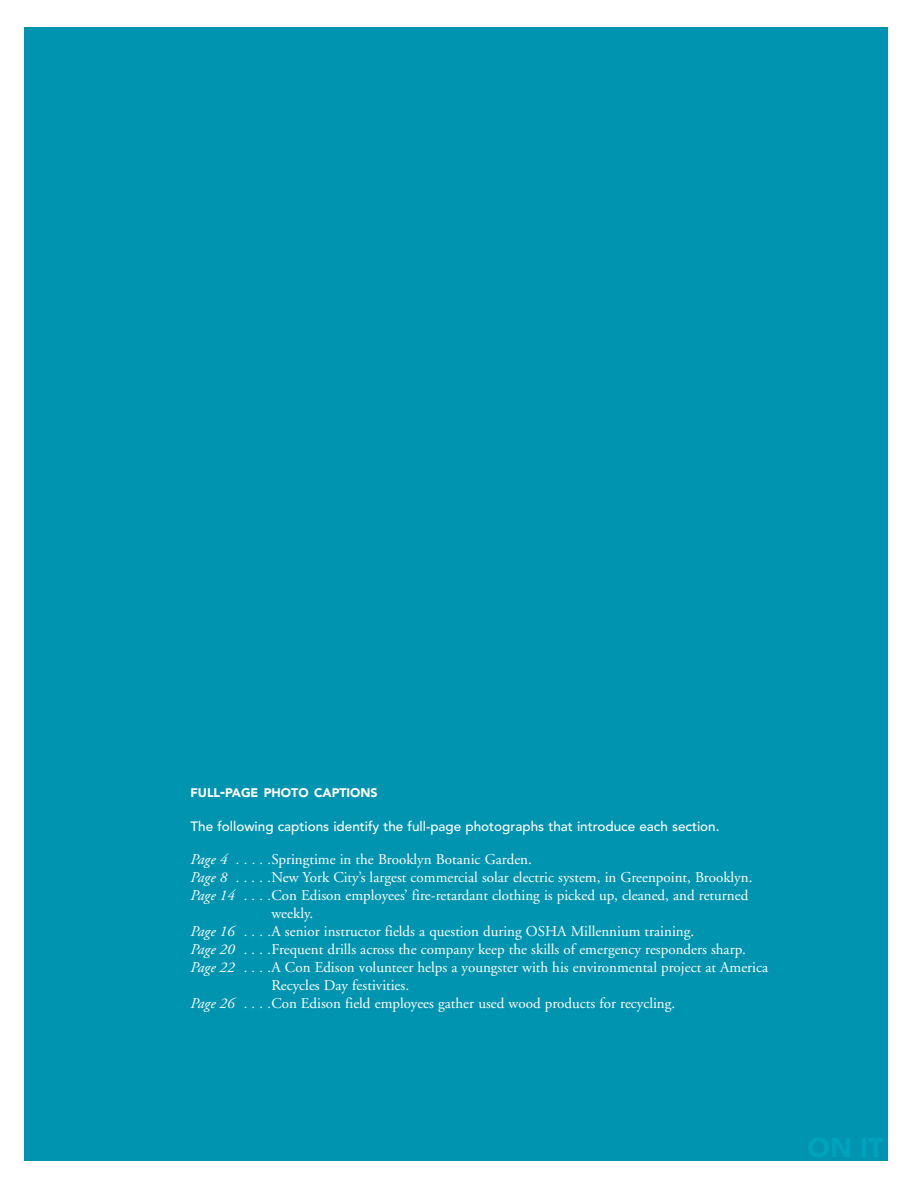
<style>
.page{position:relative;width:918px;height:1188px;background:#fff}
.page>*{position:absolute;margin:0;border:0;box-sizing:border-box;transform-origin:0 0}
.t1{font:15px "Adobe Garamond";color:#fff}
.t2{font:500 13.5px "Avenir";color:#fff}
.t3{font:900 12.3px "Avenir";color:#fff}
.s1{font-size:16.5px}
.s2{font-style:italic}
</style>
<div class="page">
<div style="left:24px;top:27px;width:864px;height:1134px;background:#0094b1"></div>
<p class="t3" style="left:190px;top:788px;width:189px">FULL<span class="s1">-</span>PAGE PHOTO CAPTIONS</p>
<p class="t2" style="left:190px;top:820px;width:531px">The following captions identify the full-page photographs that introduce each section.</p>
<p class="t1" style="left:190px;top:854px;width:343px"><span class="s2">Page 4 . . . . .</span>Springtime in the Brooklyn Botanic Garden.</p>
<p class="t1" style="left:190px;top:872px;width:564px"><span class="s2">Page 8 . . . . .</span>New York City’s largest commercial solar electric system, in Greenpoint, Brooklyn.</p>
<p class="t1" style="left:190px;top:890px;width:559px"><span class="s2">Page 14 . . . .</span>Con Edison employees’ fire-retardant clothing is picked up, cleaned, and returned</p>
<p class="t1" style="left:271px;top:908px;width:43px">weekly.</p>
<p class="t1" style="left:190px;top:926px;width:505px"><span class="s2">Page 16 . . . .</span>A senior instructor fields a question during OSHA Millennium training.</p>
<p class="t1" style="left:190px;top:944px;width:557px"><span class="s2">Page 20 . . . .</span>Frequent drills across the company keep the skills of emergency responders sharp.</p>
<p class="t1" style="left:190px;top:962px;width:579px"><span class="s2">Page 22 . . . .</span>A Con Edison volunteer helps a youngster with his environmental project at America</p>
<p class="t1" style="left:271px;top:980px;width:139px">Recycles Day festivities.</p>
<p class="t1" style="left:190px;top:998px;width:486px"><span class="s2">Page 26 . . . .</span>Con Edison field employees gather used wood products for recycling.</p>
</div>
